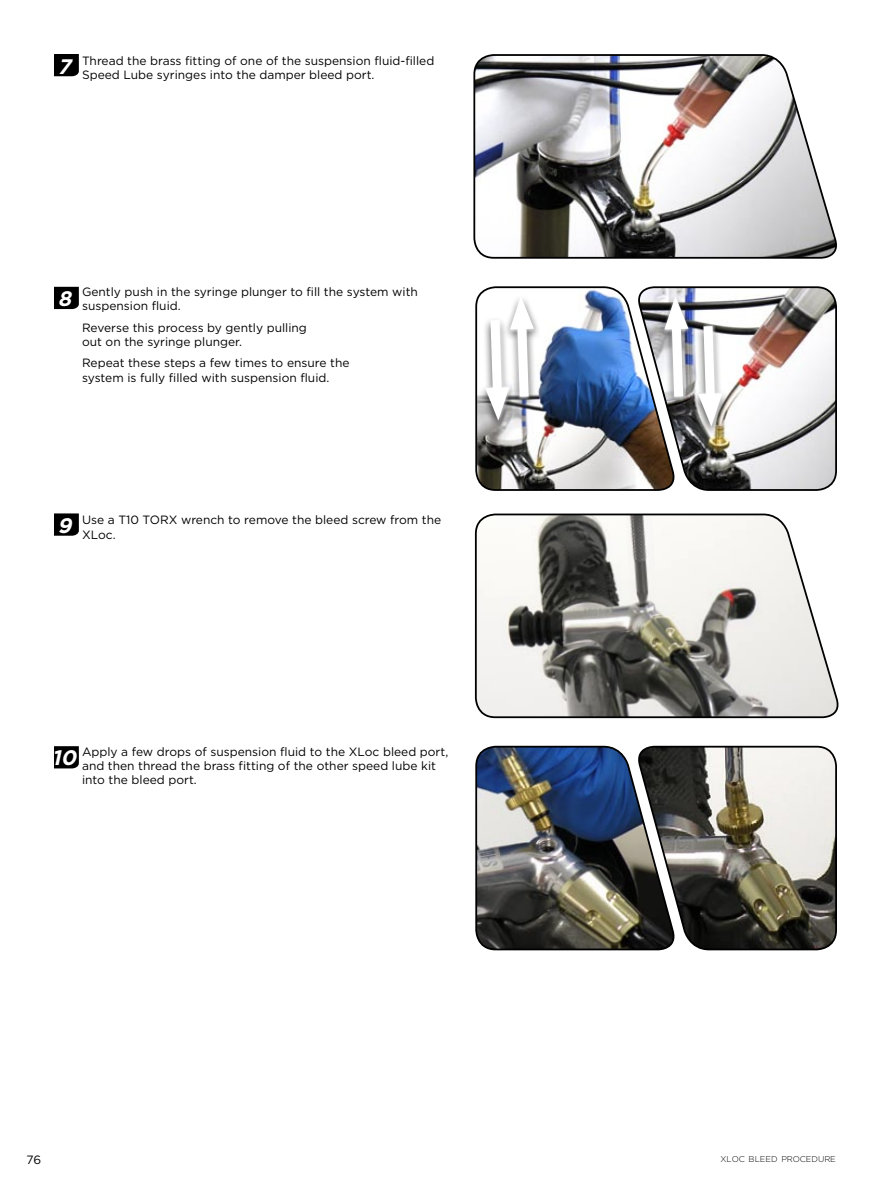
<style>
.page{position:relative;width:891px;height:1188px;background:#fff}
.page>*{position:absolute;margin:0;border:0;box-sizing:border-box;transform-origin:0 0}
.t1{font:italic 700 21px "Gotham";color:#fff}
.t2{font:12px/14.4px "Gotham";color:#000}
.t3{font:300 8.4px "Gotham";color:#000}
.s1{font-weight:700;font-style:italic;font-size:21px;color:#fff}
</style>
<div class="page">
<svg style="left:54px;top:54px;width:25px;height:22px"></svg>
<svg style="left:54px;top:287px;width:25px;height:22px"></svg>
<svg style="left:54px;top:513px;width:25px;height:23px"></svg>
<svg style="left:54px;top:746px;width:25px;height:22px"></svg>
<svg style="left:473px;top:54px;width:364px;height:205px"></svg>
<img style="left:475px;top:286px;width:362px;height:205px">
<svg style="left:474px;top:513px;width:365px;height:206px"></svg>
<img style="left:475px;top:745px;width:362px;height:206px">
<p class="t2" style="left:82px;top:53px;width:354px;text-indent:-24px"><span class="s1">7</span> Thread the brass fitting of one of the suspension fluid-filled<br>Speed Lube syringes into the damper bleed port.</p>
<h1 class="t1" style="left:58px;top:285px;width:21px">8</h1>
<p class="t2" style="left:82px;top:284px;width:337px">Gently push in the syringe plunger to fill the system with suspension fluid.</p>
<p class="t2" style="left:82px;top:320px;width:226px">Reverse this process by gently pulling out on the syringe plunger.</p>
<p class="t2" style="left:82px;top:355px;width:269px">Repeat these steps a few times to ensure the system is fully filled with suspension fluid.</p>
<p class="t2" style="left:82px;top:513px;width:361px;text-indent:-25px"><span class="s1">9</span> Use a T10 TORX wrench to remove the bleed screw from the<br>XLoc.</p>
<p class="t2" style="left:82px;top:744px;width:368px;text-indent:-30px"><span class="s1">10</span>Apply a few drops of suspension fluid to the XLoc bleed port, and then thread the brass fitting of the other speed lube kit into the bleed port.</p>
<p class="t2" style="left:27px;top:1152px;width:16px">76</p>
<p class="t3" style="left:720px;top:1154px;width:117px">XLOC BLEED PROCEDURE</p>
</div>
